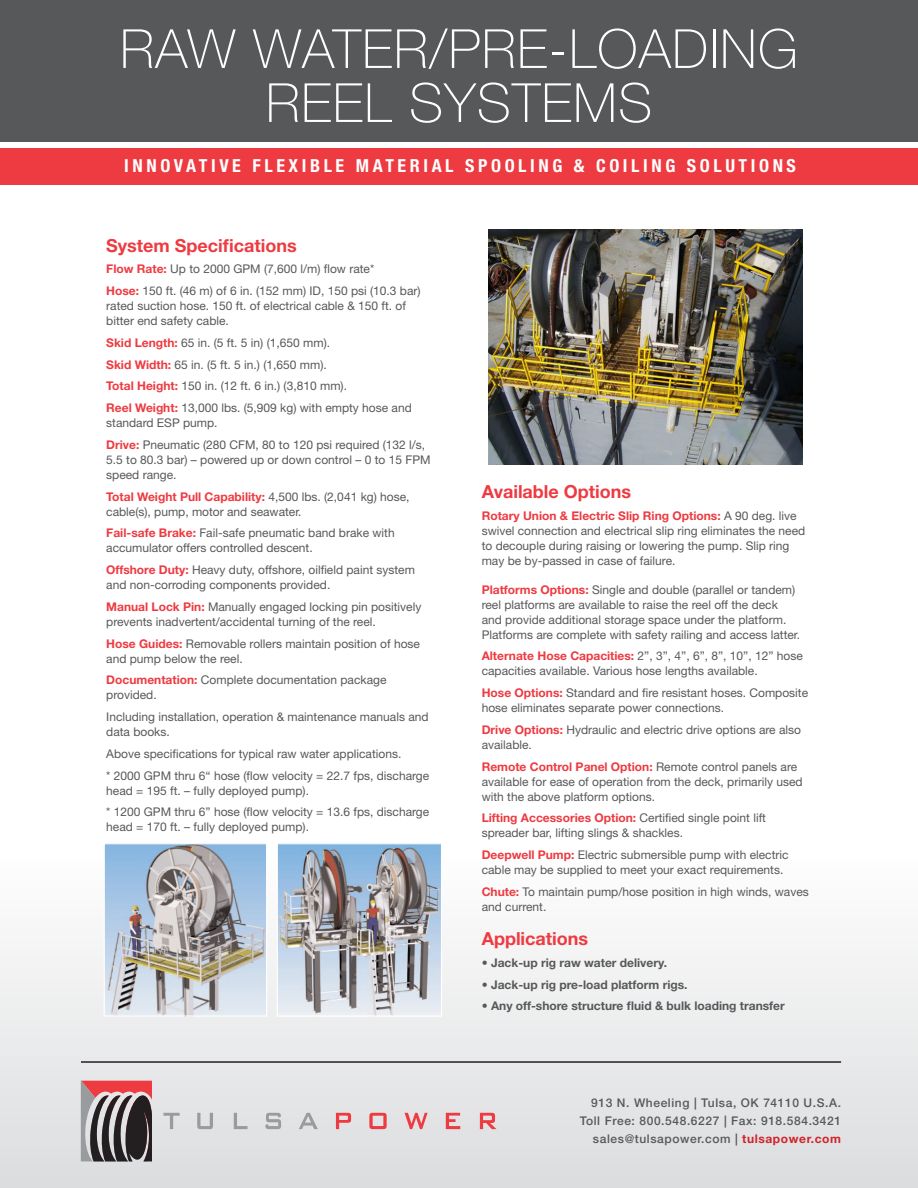
<style>
.page{position:relative;width:918px;height:1188px;background:#fff}
.page>*{position:absolute;margin:0;border:0;box-sizing:border-box;transform-origin:0 0}
.t1{font:100 54px "Helvetica Neue";letter-spacing:.025em;color:#fff}
.t2{font:700 condensed 18px "Helvetica Neue";letter-spacing:.2em;color:#fff}
.t3{font:700 18px "Helvetica Neue";color:#ee3a41}
.t4{font:12px/15px "Helvetica Neue";color:#57585a}
.t5{font:700 12px "Helvetica Neue";color:#57585a}
.t6{font:500 12px "Helvetica Neue";letter-spacing:.05em;color:#57585a}
.s1{font-weight:700;color:#ee3a41}
.s2{font-weight:700;color:#d1232a}
</style>
<div class="page">
<div style="left:0;top:858px;width:918px;height:330px;background:linear-gradient(to bottom,#fefefe,#dcdcde)"></div>
<div style="left:0;top:0;width:918px;height:142px;background:#57585a"></div>
<div style="left:0;top:148px;width:918px;height:36px;background:#ee3a41"></div>
<hr style="left:81px;top:1061px;width:760px;height:2px;background:#231f20">
<svg style="left:81px;top:1080px;width:72px;height:97px;background:#917a7c"></svg>
<svg style="left:163px;top:1113px;width:17px;height:16px"></svg>
<svg style="left:197px;top:1113px;width:16px;height:16px"></svg>
<svg style="left:234px;top:1113px;width:14px;height:16px"></svg>
<svg style="left:265px;top:1113px;width:16px;height:16px"></svg>
<svg style="left:299px;top:1113px;width:19px;height:16px"></svg>
<svg style="left:336px;top:1113px;width:15px;height:16px"></svg>
<svg style="left:369px;top:1113px;width:18px;height:16px"></svg>
<svg style="left:405px;top:1113px;width:23px;height:16px"></svg>
<svg style="left:446px;top:1113px;width:14px;height:16px"></svg>
<svg style="left:480px;top:1113px;width:16px;height:16px"></svg>
<img style="left:488px;top:230px;width:314px;height:234px">
<img style="left:279px;top:845px;width:161px;height:170px">
<div style="left:277px;top:843px;width:165px;height:174px;border:1px solid #fff"></div>
<img style="left:106px;top:845px;width:159px;height:170px">
<div style="left:104px;top:843px;width:163px;height:174px;border:1px solid #fff"></div>
<p class="t1" style="left:120px;top:18px;width:680px">RAW WATER/PRE-LOADING</p>
<p class="t1" style="left:266px;top:72px;width:388px">REEL SYSTEMS</p>
<p class="t2" style="left:124px;top:155px;width:673px">INNOVATIVE FLEXIBLE MATERIAL SPOOLING &amp; COILING SOLUTIONS</p>
<p class="t3" style="left:106px;top:234px;width:192px">System Specifications</p>
<p class="t4" style="left:106px;top:261px;width:270px"><span class="s1">Flow Rate:</span> Up to 2000 GPM (7,600 l/m) flow rate*</p>
<p class="t4" style="left:106px;top:283px;width:316px"><span class="s1">Hose:</span> 150 ft. (46 m) of 6 in. (152 mm) ID, 150 psi (10.3 bar) rated suction hose. 150 ft. of electrical cable &amp; 150 ft. of bitter end safety cable.</p>
<p class="t4" style="left:106px;top:335px;width:225px"><span class="s1">Skid Length:</span> 65 in. (5 ft. 5 in) (1,650 mm).</p>
<p class="t4" style="left:106px;top:357px;width:222px"><span class="s1">Skid Width:</span> 65 in. (5 ft. 5 in.) (1,650 mm).</p>
<p class="t4" style="left:106px;top:378px;width:242px"><span class="s1">Total Height:</span> 150 in. (12 ft. 6 in.) (3,810 mm).</p>
<p class="t4" style="left:106px;top:400px;width:307px"><span class="s1">Reel Weight:</span> 13,000 lbs. (5,909 kg) with empty hose and standard ESP pump.</p>
<p class="t4" style="left:106px;top:437px;width:326px"><span class="s1">Drive:</span> Pneumatic (280 CFM, 80 to 120 psi required (132 l/s,<br>5.5 to 80.3 bar) – powered up or down control – 0 to 15 FPM speed range.</p>
<p class="t4" style="left:106px;top:489px;width:305px"><span class="s1">Total Weight Pull Capability:</span> 4,500 lbs. (2,041 kg) hose, cable(s), pump, motor and seawater.</p>
<p class="t4" style="left:106px;top:525px;width:290px"><span class="s1">Fail-safe Brake:</span> Fail-safe pneumatic band brake with accumulator offers controlled descent.</p>
<p class="t4" style="left:106px;top:562px;width:310px"><span class="s1">Offshore Duty:</span> Heavy duty, offshore, oilfield paint system and non-corroding components provided.</p>
<p class="t4" style="left:106px;top:599px;width:317px"><span class="s1">Manual Lock Pin:</span> Manually engaged locking pin positively prevents inadvertent/accidental turning of the reel.</p>
<p class="t4" style="left:106px;top:636px;width:315px"><span class="s1">Hose Guides:</span> Removable rollers maintain position of hose and pump below the reel.</p>
<p class="t4" style="left:106px;top:672px;width:282px"><span class="s1">Documentation:</span> Complete documentation package provided.</p>
<p class="t4" style="left:106px;top:709px;width:324px">Including installation, operation &amp; maintenance manuals and data books.</p>
<p class="t4" style="left:106px;top:746px;width:297px">Above specifications for typical raw water applications.</p>
<p class="t4" style="left:106px;top:768px;width:324px">* 2000 GPM thru 6“ hose (flow velocity = 22.7 fps, discharge head = 195 ft. – fully deployed pump).</p>
<p class="t4" style="left:106px;top:804px;width:324px">* 1200 GPM thru 6” hose (flow velocity = 13.6 fps, discharge head = 170 ft. – fully deployed pump).</p>
<p class="t3" style="left:482px;top:481px;width:151px">Available Options</p>
<p class="t4" style="left:482px;top:508px;width:325px"><span class="s1">Rotary Union &amp; Electric Slip Ring Options:</span> A 90 deg. live swivel connection and electrical slip ring eliminates the need to decouple during raising or lowering the pump. Slip ring may be by-passed in case of failure.</p>
<p class="t4" style="left:482px;top:582px;width:320px"><span class="s1">Platforms Options:</span> Single and double (parallel or tandem) reel platforms are available to raise the reel off the deck and provide additional storage space under the platform.<br>Platforms are complete with safety railing and access latter.</p>
<p class="t4" style="left:482px;top:649px;width:323px"><span class="s1">Alternate Hose Capacities:</span> 2”, 3”, 4”, 6”, 8”, 10”, 12” hose capacities available. Various hose lengths available.</p>
<p class="t4" style="left:482px;top:685px;width:328px"><span class="s1">Hose Options:</span> Standard and fire resistant hoses. Composite hose eliminates separate power connections.</p>
<p class="t4" style="left:482px;top:722px;width:321px"><span class="s1">Drive Options:</span> Hydraulic and electric drive options are also available.</p>
<p class="t4" style="left:482px;top:759px;width:322px"><span class="s1">Remote Control Panel Option:</span> Remote control panels are available for ease of operation from the deck, primarily used with the above platform options.</p>
<p class="t4" style="left:482px;top:811px;width:286px"><span class="s1">Lifting Accessories Option:</span> Certified single point lift spreader bar, lifting slings &amp; shackles.</p>
<p class="t4" style="left:482px;top:847px;width:308px"><span class="s1">Deepwell Pump:</span> Electric submersible pump with electric cable may be supplied to meet your exact requirements.</p>
<p class="t4" style="left:482px;top:884px;width:329px"><span class="s1">Chute:</span> To maintain pump/hose position in high winds, waves and current.</p>
<p class="t3" style="left:482px;top:927px;width:108px">Applications</p>
<p class="t5" style="left:482px;top:955px;width:187px">• Jack-up rig raw water delivery.</p>
<p class="t5" style="left:482px;top:977px;width:207px">• Jack-up rig pre-load platform rigs.</p>
<p class="t5" style="left:482px;top:999px;width:305px">• Any off-shore structure fluid &amp; bulk loading transfer</p>
<p class="t6" style="left:591px;top:1095px;width:251px">913 N. Wheeling | Tulsa, OK 74110 U.S.A.</p>
<p class="t6" style="left:580px;top:1113px;width:263px">Toll Free: 800.548.6227 | Fax: 918.584.3421</p>
<p class="t6" style="left:593px;top:1131px;width:250px">sales@tulsapower.com | <span class="s2">tulsapower.com</span></p>
</div>
